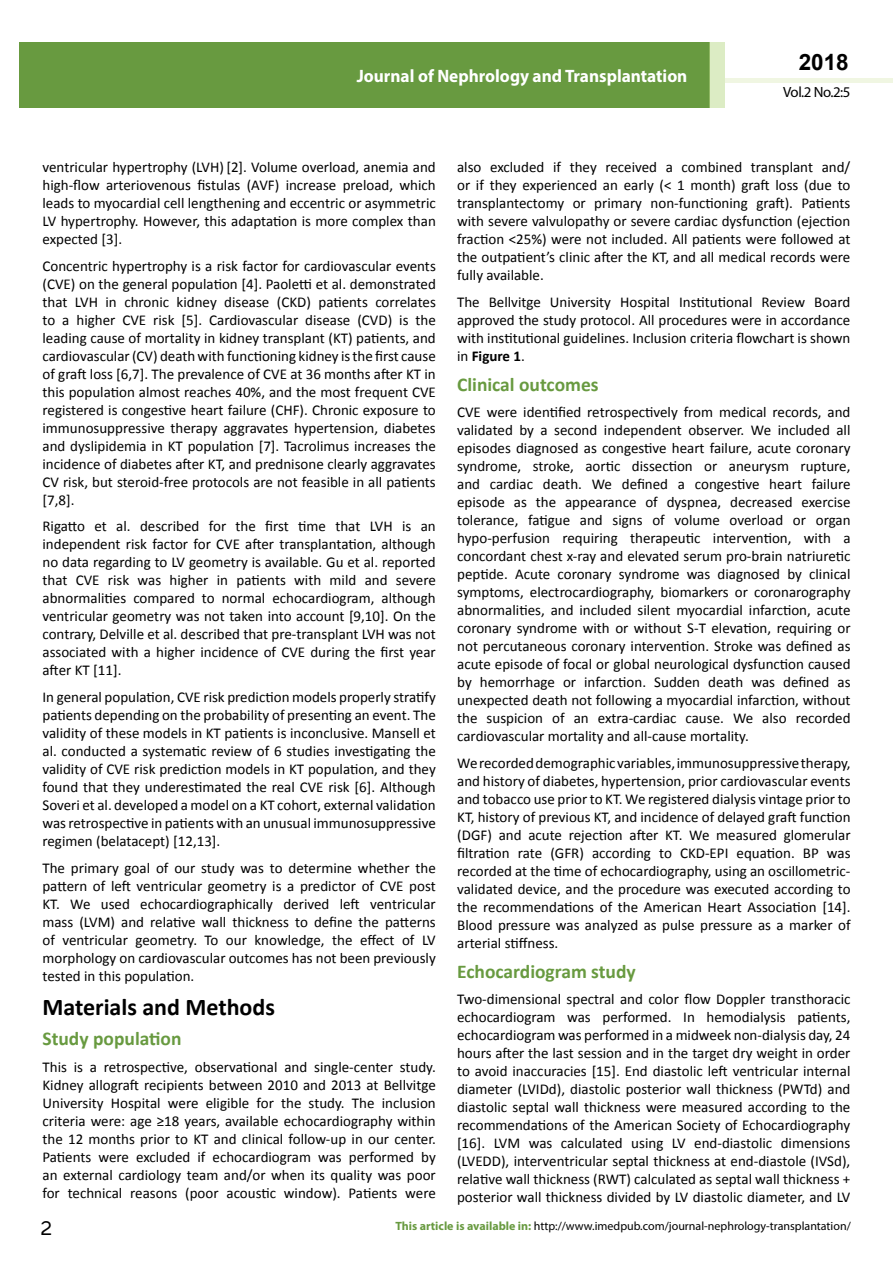
<style>
.page{position:relative;width:893px;height:1263px;background:#fff}
.page>*{position:absolute;margin:0;border:0;box-sizing:border-box;transform-origin:0 0}
.t1{font:25.5px "Tunga";color:#000}
.t2{font:700 24px "Calibri";color:#000}
.t3{font:700 22.5px "Arial";color:#000}
.t4{font:700 19.5px "Calibri";color:#689a40}
.t5{font:700 18px "Myriad Pro";color:#fff;scale:.96 1}
.t6{font:15px/18px "Calibri";color:#000;text-align:justify}
.t7{font:14.85px "Myriad Pro";color:#000}
.t8{font:12px "Myriad Pro";color:#000}
.s1{font-weight:700}
.s2{font-weight:700;color:#689a40}
</style>
<div class="page">
<hr style="left:725px;top:78px;width:168px;height:4px;background:#f0f6e2">
<div style="left:19px;top:42px;width:690px;height:66px;background:#689a40"></div>
<div style="left:709px;top:42px;width:16px;height:66px;background:#dcecc4"></div>
<p class="t5" style="left:357px;top:64px;width:346px">Journal of Nephrology and Transplantation</p>
<p class="t5" style="left:585px;top:74px;width:128px">ISSN 1698-9465</p>
<h3 class="t3" style="left:799px;top:47px;width:52px">2018</h3>
<p class="t7" style="left:783px;top:83px;width:69px">Vol.2 No.2:5</p>
<p class="t6" style="left:43px;top:158px;width:395px">ventricular hypertrophy (LVH) [2]. Volume overload, anemia and high-flow arteriovenous fistulas (AVF) increase preload, which leads to myocardial cell lengthening and eccentric or asymmetric LV hypertrophy. However, this adaptation is more complex than expected [3].</p>
<p class="t6" style="left:42px;top:257px;width:395px">Concentric hypertrophy is a risk factor for cardiovascular events (CVE) on the general population [4]. Paoletti et al. demonstrated that LVH in chronic kidney disease (CKD) patients correlates to a higher CVE risk [5]. Cardiovascular disease (CVD) is the leading cause of mortality in kidney transplant (KT) patients, and cardiovascular(CV) death with functioning kidney isthe first cause of graft loss [6,7]. The prevalence of CVE at 36 months after KT in this population almost reaches 40%, and the most frequent CVE registered is congestive heart failure (CHF). Chronic exposure to immunosuppressive therapy aggravates hypertension, diabetes and dyslipidemia in KT population [7]. Tacrolimus increases the incidence of diabetes after KT, and prednisone clearly aggravates CV risk, but steroid-free protocols are not feasible in all patients [7,8].</p>
<p class="t6" style="left:42px;top:517px;width:395px">Rigatto et al. described for the first time that LVH is an independent risk factor for CVE after transplantation, although no data regarding to LV geometry is available. Gu et al. reported that CVE risk was higher in patients with mild and severe abnormalities compared to normal echocardiogram, although ventricular geometry was not taken into account [9,10]. On the contrary, Delville et al. described that pre-transplant LVH was not associated with a higher incidence of CVE during the first year after KT [11].</p>
<p class="t6" style="left:42px;top:688px;width:395px">In general population, CVE risk prediction models properly stratify patients depending on the probability of presenting an event. The validity of these models in KT patients is inconclusive. Mansell et al. conducted a systematic review of 6 studies investigating the validity of CVE risk prediction models in KT population, and they found that they underestimated the real CVE risk [6]. Although Soveri et al. developed a model on a KT cohort, external validation wasretrospective in patients with an unusual immunosuppressive regimen (belatacept) [12,13].</p>
<p class="t6" style="left:42px;top:858px;width:395px">The primary goal of our study was to determine whether the pattern of left ventricular geometry is a predictor of CVE post KT. We used echocardiographically derived left ventricular mass (LVM) and relative wall thickness to define the patterns of ventricular geometry. To our knowledge, the effect of LV morphology on cardiovascular outcomes has not been previously tested in this population.</p>
<h2 class="t2" style="left:43px;top:992px;width:234px">Materials and Methods</h2>
<h3 class="t4" style="left:43px;top:1026px;width:141px">Study population</h3>
<p class="t6" style="left:42px;top:1058px;width:395px">This is a retrospective, observational and single-center study.<br>Kidney allograft recipients between 2010 and 2013 at Bellvitge University Hospital were eligible for the study. The inclusion criteria were: age ≥18 years, available echocardiography within the 12 months prior to KT and clinical follow-up in our center.<br>Patients were excluded if echocardiogram was performed by an external cardiology team and/or when its quality was poor for technical reasons (poor acoustic window). Patients were</p>
<p class="t6" style="left:457px;top:158px;width:395px">also excluded if they received a combined transplant and/ or if they experienced an early (&lt; 1 month) graft loss (due to transplantectomy or primary non-functioning graft). Patients with severe valvulopathy or severe cardiac dysfunction (ejection fraction &lt;25%) were not included. All patients were followed at the outpatient’s clinic after the KT, and all medical records were fully available.</p>
<p class="t6" style="left:457px;top:293px;width:395px">The Bellvitge University Hospital Institutional Review Board approved the study protocol. All procedures were in accordance with institutional guidelines. Inclusion criteria flowchart is shown in <span class="s1">Figure 1</span>.</p>
<h3 class="t4" style="left:457px;top:372px;width:143px">Clinical outcomes</h3>
<p class="t6" style="left:457px;top:403px;width:395px">CVE were identified retrospectively from medical records, and validated by a second independent observer. We included all episodes diagnosed as congestive heart failure, acute coronary syndrome, stroke, aortic dissection or aneurysm rupture, and cardiac death. We defined a congestive heart failure episode as the appearance of dyspnea, decreased exercise tolerance, fatigue and signs of volume overload or organ hypo-perfusion requiring therapeutic intervention, with a concordant chest x-ray and elevated serum pro-brain natriuretic peptide. Acute coronary syndrome was diagnosed by clinical symptoms, electrocardiography, biomarkers or coronarography abnormalities, and included silent myocardial infarction, acute coronary syndrome with or without S-T elevation, requiring or not percutaneous coronary intervention. Stroke was defined as acute episode of focal or global neurological dysfunction caused by hemorrhage or infarction. Sudden death was defined as unexpected death not following a myocardial infarction, without the suspicion of an extra-cardiac cause. We also recorded cardiovascular mortality and all-cause mortality.</p>
<p class="t6" style="left:457px;top:754px;width:395px">Werecordeddemographicvariables,immunosuppressivetherapy, and history of diabetes, hypertension, prior cardiovascular events and tobacco use prior to KT. We registered dialysis vintage prior to KT, history of previous KT, and incidence of delayed graft function (DGF) and acute rejection after KT. We measured glomerular filtration rate (GFR) according to CKD-EPI equation. BP was recorded at the time of echocardiography, using an oscillometric&shy;validated device, and the procedure was executed according to the recommendations of the American Heart Association [14].<br>Blood pressure was analyzed as pulse pressure as a marker of arterial stiffness.</p>
<h3 class="t4" style="left:457px;top:959px;width:180px">Echocardiogram study</h3>
<p class="t6" style="left:457px;top:990px;width:395px">Two-dimensional spectral and color flow Doppler transthoracic echocardiogram was performed. In hemodialysis patients, echocardiogram was performed in a midweek non-dialysis day, 24 hours after the last session and in the target dry weight in order to avoid inaccuracies [15]. End diastolic left ventricular internal diameter (LVIDd), diastolic posterior wall thickness (PWTd) and diastolic septal wall thickness were measured according to the recommendations of the American Society of Echocardiography [16]. LVM was calculated using LV end-diastolic dimensions (LVEDD), interventricular septal thickness at end-diastole (IVSd), relative wall thickness (RWT) calculated as septal wall thickness + posterior wall thickness divided by LV diastolic diameter, and LV</p>
<h1 class="t1" style="left:41px;top:1211px;width:13px">2</h1>
<p class="t8" style="left:395px;top:1218px;width:457px"><span class="s2">This article is available in:</span> http://www.imedpub.com/journal-nephrology-transplantation/</p>
</div>
